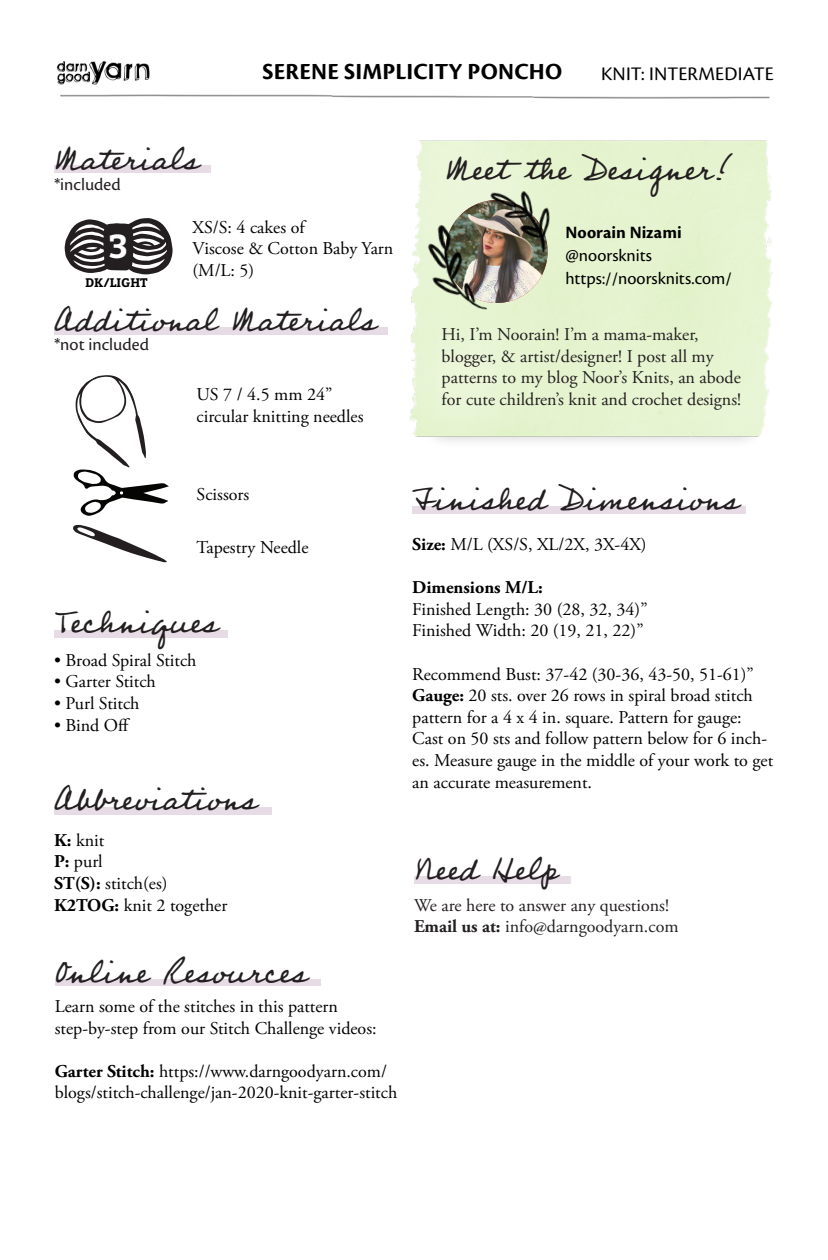
<style>
.page{position:relative;width:828px;height:1260px;background:#fff}
.page>*{position:absolute;margin:0;border:0;box-sizing:border-box;transform-origin:0 0}
.t1{font:40px "Professor";color:#231f20}
.t2{font:700 33px "Bitter";color:#fff}
.t3{font:700 24px "Cronos Pro";letter-spacing:.01em;color:#000}
.t4{font:20px "Cronos Pro";letter-spacing:.01em;color:#000}
.t5{font:18px/21.6px "Adobe Garamond Pro";color:#000}
.t6{font:18px/21.6px "Adobe Garamond Pro";color:#231f20}
.t7{font:18px "Cronos Pro";color:#000}
.t8{font:18px "Cronos Pro";color:#231f20}
.t9{font:700 18px "Adobe Garamond Pro";color:#000}
.t10{font:700 18px "Cronos Pro";letter-spacing:.005em;color:#000}
.t11{font:700 12.4px "Bitter";color:#000}
.s1{font-weight:700}
</style>
<div class="page">
<div style="left:54px;top:807px;width:217px;height:7px;background:#e7dce6"></div>
<div style="left:54px;top:630px;width:174px;height:8px;background:#e7dce6"></div>
<div style="left:54px;top:166px;width:157px;height:7px;background:#e7dce6"></div>
<div style="left:54px;top:327px;width:334px;height:7px;background:#e7dce6"></div>
<img style="left:410px;top:140px;width:363px;height:301px">
<img style="left:56px;top:61px;width:94px;height:21px">
<svg style="left:73px;top:375px;width:96px;height:141px"></svg>
<svg style="left:73px;top:525px;width:94px;height:38px"></svg>
<svg style="left:65px;top:218px;width:108px;height:56px"></svg>
<img style="left:414px;top:179px;width:153px;height:146px">
<img style="left:57px;top:82px;width:713px;height:17px">
<div style="left:414px;top:876px;width:157px;height:8px;background:#e7dce6"></div>
<div style="left:412px;top:507px;width:334px;height:7px;background:#e7dce6"></div>
<div style="left:55px;top:979px;width:266px;height:7px;background:#e7dce6"></div>
<p class="t1" style="left:54px;top:131px;width:146px">Materials</p>
<p class="t8" style="left:54px;top:174px;width:68px">*included</p>
<p class="t3" style="left:263px;top:58px;width:301px">SERENE SIMPLICITY PONCHO</p>
<p class="t4" style="left:601px;top:62px;width:174px">KNIT: INTERMEDIATE</p>
<p class="t1" style="left:445px;top:142px;width:288px">Meet the Designer!</p>
<p class="t2" style="left:109px;top:226px;width:21px">3</p>
<p class="t11" style="left:85px;top:275px;width:64px">DK/LIGHT</p>
<p class="t5" style="left:193px;top:217px;width:114px">XS/S: 4 cakes of</p>
<p class="t5" style="left:193px;top:239px;width:202px">Viscose &amp; Cotton Baby Yarn</p>
<p class="t5" style="left:193px;top:260px;width:63px">(M/L: 5)</p>
<p class="t1" style="left:54px;top:293px;width:324px">Additional Materials</p>
<p class="t8" style="left:54px;top:334px;width:97px">*not included</p>
<p class="t5" style="left:197px;top:384px;width:137px">US 7 / 4.5 mm 24”</p>
<p class="t5" style="left:197px;top:406px;width:168px">circular knitting needles</p>
<p class="t10" style="left:565px;top:222px;width:118px">Noorain Nizami</p>
<p class="t7" style="left:565px;top:245px;width:88px">@noorsknits</p>
<p class="t7" style="left:565px;top:268px;width:168px">https://noorsknits.com/</p>
<p class="t6" style="left:442px;top:324px;width:259px">Hi, I’m Noorain! I’m a mama-maker,</p>
<p class="t6" style="left:442px;top:346px;width:301px">blogger, &amp; artist/designer! I post all my patterns to my blog Noor’s Knits, an abode for cute children’s knit and crochet designs!</p>
<p class="t5" style="left:197px;top:484px;width:54px">Scissors</p>
<p class="t5" style="left:197px;top:537px;width:113px">Tapestry Needle</p>
<p class="t1" style="left:54px;top:595px;width:165px">Techniques</p>
<p class="t5" style="left:54px;top:650px;width:144px">• Broad Spiral Stitch</p>
<p class="t5" style="left:54px;top:672px;width:103px">• Garter Stitch</p>
<p class="t5" style="left:54px;top:693px;width:87px">• Purl Stitch</p>
<p class="t5" style="left:54px;top:715px;width:78px">• Bind Off</p>
<p class="t1" style="left:54px;top:771px;width:204px">Abbreviations</p>
<p class="t5" style="left:54px;top:830px;width:52px"><span class="s1">K:</span> knit</p>
<p class="t5" style="left:54px;top:852px;width:50px"><span class="s1">P:</span> purl</p>
<p class="t5" style="left:54px;top:873px;width:115px"><span class="s1">ST(S):</span> stitch(es)</p>
<p class="t5" style="left:54px;top:895px;width:175px"><span class="s1">K2TOG:</span> knit 2 together</p>
<p class="t1" style="left:55px;top:945px;width:254px">Online Resources</p>
<p class="t5" style="left:55px;top:996px;width:285px">Learn some of the stitches in this pattern</p>
<p class="t5" style="left:55px;top:1018px;width:323px">step-by-step from our Stitch Challenge videos:</p>
<p class="t5" style="left:55px;top:1061px;width:344px"><span class="s1">Garter Stitch:</span> https://www.darngoodyarn.com/ blogs/stitch-challenge/jan-2020-knit-garter-stitch</p>
<p class="t1" style="left:413px;top:472px;width:328px">Finished Dimensions</p>
<p class="t5" style="left:412px;top:534px;width:236px"><span class="s1">Size:</span> M/L (XS/S, XL/2X, 3X-4X)</p>
<p class="t9" style="left:412px;top:577px;width:132px">Dimensions M/L:</p>
<p class="t5" style="left:412px;top:599px;width:237px">Finished Length: 30 (28, 32, 34)”</p>
<p class="t5" style="left:412px;top:621px;width:233px">Finished Width: 20 (19, 21, 22)”</p>
<p class="t5" style="left:412px;top:664px;width:343px">Recommend Bust: 37-42 (30-36, 43-50, 51-61)”</p>
<p class="t5" style="left:412px;top:685px;width:362px"><span class="s1">Gauge:</span> 20 sts. over 26 rows in spiral broad stitch pattern for a 4 x 4 in. square. Pattern for gauge:<br>Cast on 50 sts and follow pattern below for 6 inch&shy;es. Measure gauge in the middle of your work to get an accurate measurement.</p>
<p class="t1" style="left:414px;top:842px;width:144px">Need Help</p>
<p class="t6" style="left:414px;top:895px;width:257px">We are here to answer any questions!</p>
<p class="t6" style="left:414px;top:916px;width:266px"><span class="s1">Email us at:</span> info@darngoodyarn.com</p>
</div>
